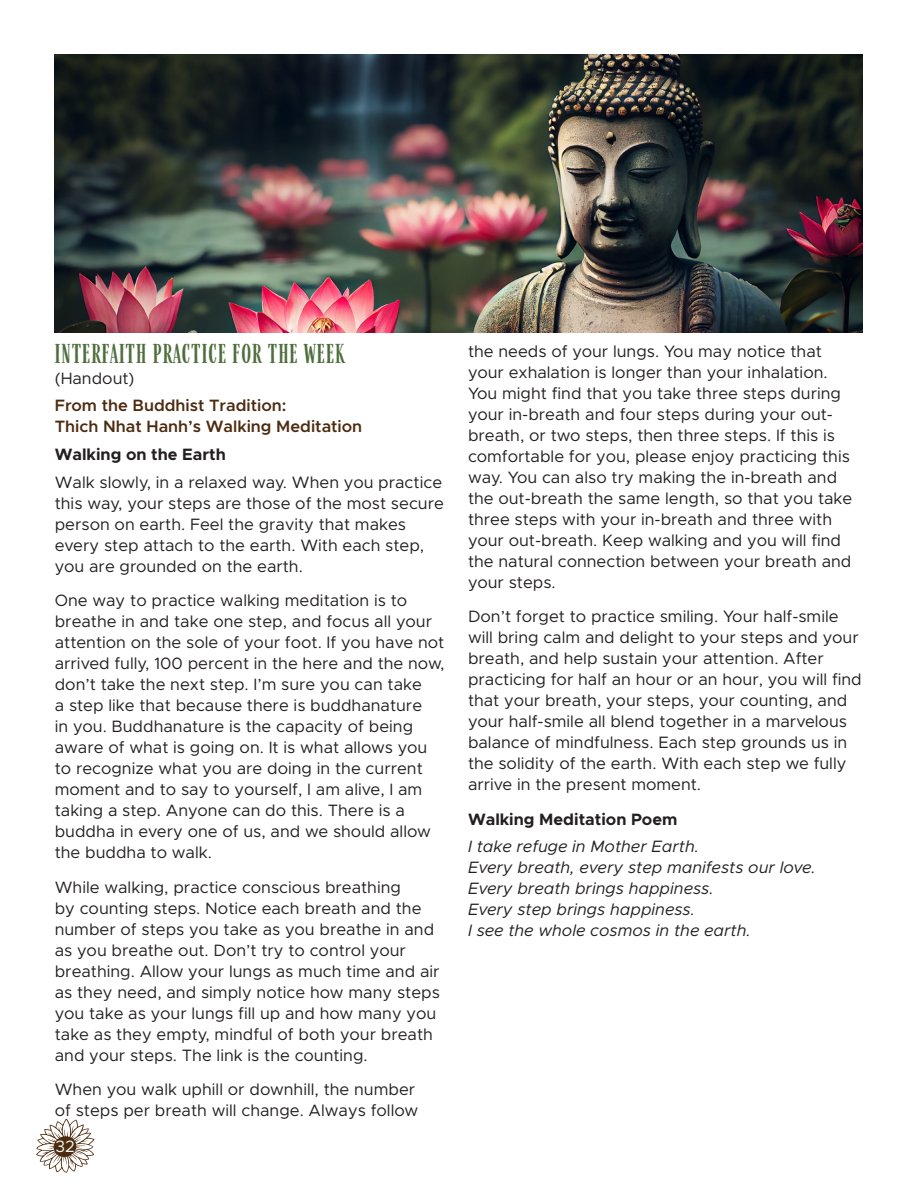
<style>
.page{position:relative;width:918px;height:1188px;background:#fff}
.page>*{position:absolute;margin:0;border:0;box-sizing:border-box;transform-origin:0 0}
.Head_1{font:22.5px "Farmhand";letter-spacing:.06em;color:#4e6e3d}
.body_text{font:16.5px/21px "Metropolis";color:#231f20}
.body_text-2{font:italic 16.5px "Metropolis";color:#231f20}
.body_text-3{font:600 16.5px/21px "Metropolis";color:#4d2b0f}
.body_text-4{font:700 16.5px "Metropolis";color:#231f20}
.t1{font:16.5px "Metropolis";color:#f4f7f6}
</style>
<div class="page">
<svg style="left:36px;top:1118px;width:59px;height:55px"></svg>
<img style="left:54px;top:54px;width:808px;height:279px">
<p class="Head_1" style="left:55px;top:340px;width:291px">INTERFAITH PRACTICE FOR THE WEEK</p>
<p class="body_text" style="left:55px;top:367px;width:81px">(Handout)</p>
<p class="body_text-3" style="left:55px;top:395px;width:309px">From the Buddhist Tradition:<br>Thich Nhat Hanh’s Walking Meditation</p>
<p class="body_text-4" style="left:55px;top:444px;width:173px">Walking on the Earth</p>
<p class="body_text" style="left:55px;top:472px;width:391px">Walk slowly, in a relaxed way. When you practice this way, your steps are those of the most secure person on earth. Feel the gravity that makes every step attach to the earth. With each step, you are grounded on the earth.</p>
<p class="body_text" style="left:55px;top:590px;width:391px">One way to practice walking meditation is to breathe in and take one step, and focus all your attention on the sole of your foot. If you have not arrived fully, 100 percent in the here and the now, don’t take the next step. I’m sure you can take<br>a step like that because there is buddhanature<br>in you. Buddhanature is the capacity of being aware of what is going on. It is what allows you to recognize what you are doing in the current moment and to say to yourself, I am alive, I am taking a step. Anyone can do this. There is a buddha in every one of us, and we should allow the buddha to walk.</p>
<p class="body_text" style="left:55px;top:877px;width:387px">While walking, practice conscious breathing<br>by counting steps. Notice each breath and the number of steps you take as you breathe in and as you breathe out. Don’t try to control your breathing. Allow your lungs as much time and air as they need, and simply notice how many steps you take as your lungs fill up and how many you take as they empty, mindful of both your breath and your steps. The link is the counting.</p>
<p class="body_text" style="left:55px;top:1079px;width:365px">When you walk uphill or downhill, the number of steps per breath will change. Always follow</p>
<p class="t1" style="left:56px;top:1136px;width:21px">32</p>
<p class="body_text" style="left:468px;top:340px;width:386px">the needs of your lungs. You may notice that your exhalation is longer than your inhalation.<br>You might find that you take three steps during your in-breath and four steps during your out&shy;breath, or two steps, then three steps. If this is comfortable for you, please enjoy practicing this way. You can also try making the in-breath and the out-breath the same length, so that you take three steps with your in-breath and three with your out-breath. Keep walking and you will find the natural connection between your breath and your steps.</p>
<p class="body_text" style="left:468px;top:606px;width:395px">Don’t forget to practice smiling. Your half-smile will bring calm and delight to your steps and your breath, and help sustain your attention. After practicing for half an hour or an hour, you will find that your breath, your steps, your counting, and your half-smile all blend together in a marvelous balance of mindfulness. Each step grounds us in the solidity of the earth. With each step we fully arrive in the present moment.</p>
<p class="body_text-4" style="left:468px;top:808px;width:211px">Walking Meditation Poem</p>
<p class="body_text-2" style="left:468px;top:836px;width:232px">I take refuge in Mother Earth.</p>
<p class="body_text-2" style="left:468px;top:857px;width:349px">Every breath, every step manifests our love.</p>
<p class="body_text-2" style="left:468px;top:878px;width:247px">Every breath brings happiness.</p>
<p class="body_text-2" style="left:468px;top:899px;width:228px">Every step brings happiness.</p>
<p class="body_text-2" style="left:468px;top:920px;width:284px">I see the whole cosmos in the earth.</p>
</div>
